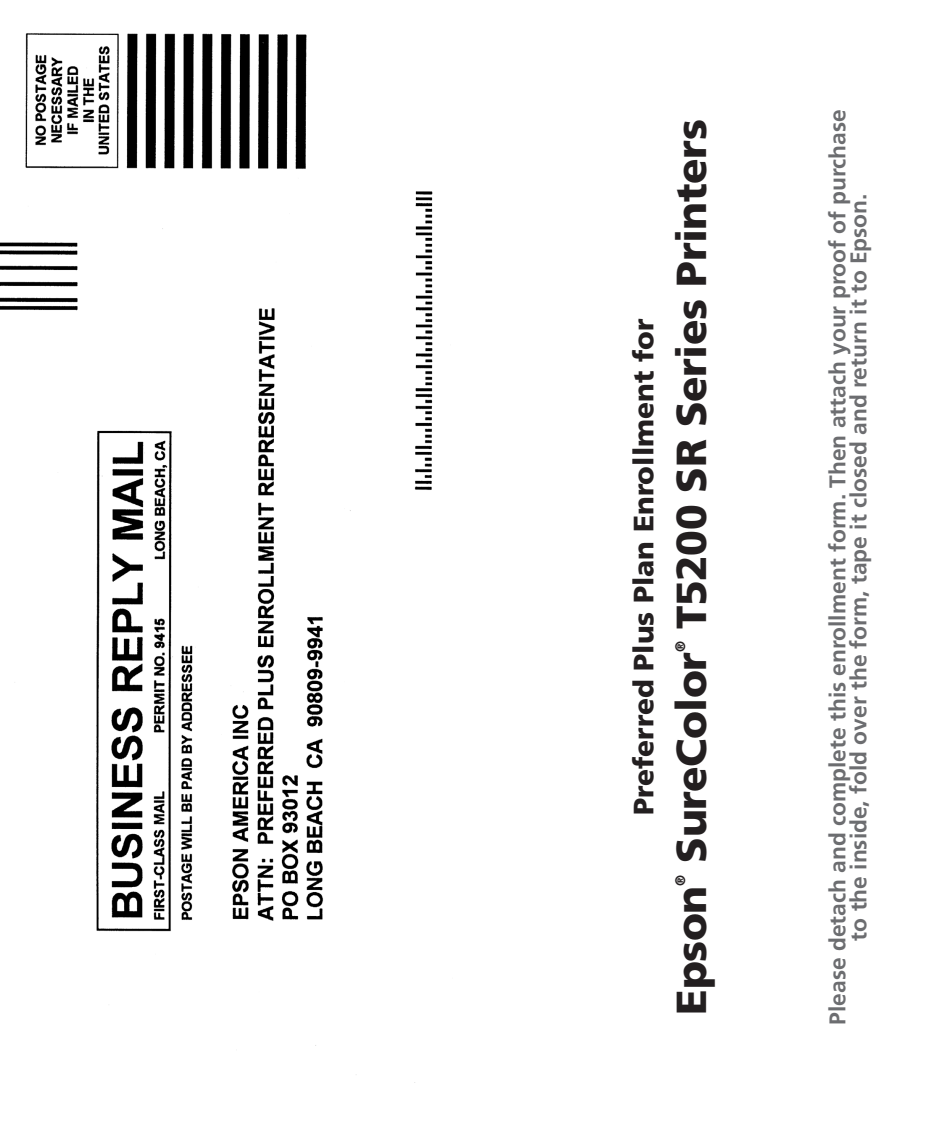
<style>
.page{position:relative;width:945px;height:1134px;background:#fff}
.page>*{position:absolute;margin:0;border:0;box-sizing:border-box;transform-origin:0 0}
.t1{font:900 42px "Frutiger";letter-spacing:-.01em;color:#231f20}
.t2{font:900 28px "Frutiger";color:#231f20}
.t3{font:700 22.75px/21px "Frutiger";color:#6c6d70;text-align:center}
.t4{font:900 13.83px "Frutiger";color:#231f20}
</style>
<div class="page">
<img style="left:0;top:33px;width:433px;height:1050px">
<p class="t2" style="left:627px;top:815px;width:498px;rotate:-90deg">Preferred Plus Plan Enrollment for</p>
<p class="t1" style="left:666px;top:629px;width:511px;rotate:-90deg">T5200 SR Series Printers</p>
<p class="t4" style="left:672px;top:652px;width:13px;rotate:-90deg">®</p>
<p class="t1" style="left:666px;top:863px;width:212px;rotate:-90deg">SureColor</p>
<p class="t4" style="left:672px;top:886px;width:13px;rotate:-90deg">®</p>
<p class="t1" style="left:666px;top:1015px;width:131px;rotate:-90deg">Epson</p>
<p class="t3" style="left:827px;top:1025px;width:917px;rotate:-90deg">Please detach and complete this enrollment form. Then attach your proof of purchase to the inside, fold over the form, tape it closed and return it to Epson.</p>
</div>
